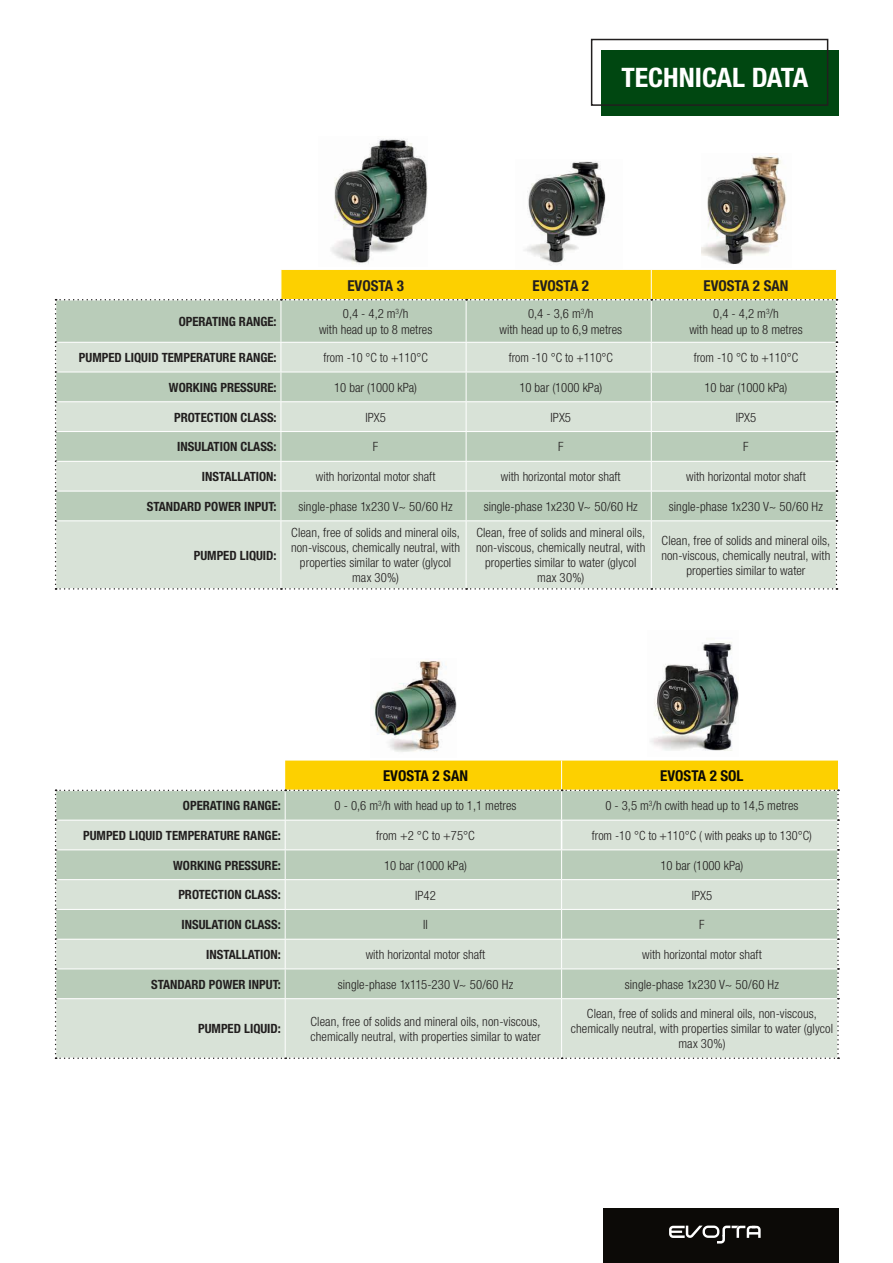
<style>
.page{position:relative;width:893px;height:1263px;background:#fff}
.page>*{position:absolute;margin:0;border:0;box-sizing:border-box;transform-origin:0 0}
.t1{font:700 condensed 26.85px "Helvetica Neue LT";color:#fff;scale:1.04 1}
.t2{font:700 condensed 15px "Helvetica Neue LT";color:#221f1f}
.t3{font:700 condensed 15px "Helvetica Neue LT";color:#0c0a07}
.t4{font:300 condensed 12.75px/15px "Helvetica Neue LT";letter-spacing:.005em;color:#221f1f;text-align:center}
.t5{font:700 condensed 12.75px "Helvetica Neue LT";color:#221f1f}
</style>
<div class="page">
<div style="left:603px;top:1209px;width:236px;height:54px;background:#0c0a07"></div>
<svg style="left:669px;top:1225px;width:92px;height:18px"></svg>
<div style="left:601px;top:50px;width:237px;height:66px;background:#004711"></div>
<div style="left:591px;top:39px;width:237px;height:67px;border:2px solid #221f1f"></div>
<svg style="left:466px;top:269px;width:370px;height:1px"></svg>
<svg style="left:55px;top:270px;width:782px;height:320px;background:#d0d9bf"></svg>
<img style="left:524px;top:161px;width:82px;height:103px">
<img style="left:701px;top:155px;width:85px;height:110px">
<img style="left:331px;top:139px;width:96px;height:125px">
<svg style="left:55px;top:760px;width:784px;height:299px;background:#d0d9bf"></svg>
<img style="left:650px;top:642px;width:89px;height:109px">
<img style="left:371px;top:660px;width:86px;height:92px">
<h1 class="t1" style="left:621px;top:63px;width:181px">TECHNICAL DATA</h1>
<p class="t2" style="left:347px;top:277px;width:58px">EVOSTA 3</p>
<p class="t2" style="left:532px;top:277px;width:58px">EVOSTA 2</p>
<p class="t2" style="left:703px;top:277px;width:86px">EVOSTA 2 SAN</p>
<p class="t5" style="left:179px;top:314px;width:99px">OPERATING RANGE:</p>
<p class="t4" style="left:319px;top:307px;width:115px;line-height:15.8px">0,4 - 4,2 m<sup>3</sup>/h<br>with head up to 8 metres</p>
<p class="t4" style="left:500px;top:307px;width:124px;line-height:15.8px">0,4 - 3,6 m<sup>3</sup>/h<br>with head up to 6,9 metres</p>
<p class="t4" style="left:689px;top:307px;width:115px;line-height:15.8px">0,4 - 4,2 m<sup>3</sup>/h<br>with head up to 8 metres</p>
<p class="t5" style="left:79px;top:351px;width:199px">PUMPED LIQUID TEMPERATURE RANGE:</p>
<p class="t4" style="left:324px;top:351px;width:106px">from -10 °C to +110°C</p>
<p class="t4" style="left:509px;top:351px;width:106px">from -10 °C to +110°C</p>
<p class="t4" style="left:694px;top:351px;width:106px">from -10 °C to +110°C</p>
<p class="t5" style="left:169px;top:380px;width:109px">WORKING PRESSURE:</p>
<p class="t4" style="left:334px;top:381px;width:84px">10 bar (1000 kPa)</p>
<p class="t4" style="left:519px;top:381px;width:84px">10 bar (1000 kPa)</p>
<p class="t4" style="left:704px;top:381px;width:84px">10 bar (1000 kPa)</p>
<p class="t5" style="left:174px;top:410px;width:104px">PROTECTION CLASS:</p>
<p class="t4" style="left:365px;top:411px;width:22px">IPX5</p>
<p class="t4" style="left:551px;top:411px;width:22px">IPX5</p>
<p class="t4" style="left:736px;top:411px;width:22px">IPX5</p>
<p class="t5" style="left:177px;top:440px;width:101px">INSULATION CLASS:</p>
<p class="t4" style="left:373px;top:440px;width:7px">F</p>
<p class="t4" style="left:558px;top:440px;width:7px">F</p>
<p class="t4" style="left:743px;top:440px;width:7px">F</p>
<p class="t5" style="left:202px;top:470px;width:76px">INSTALLATION:</p>
<p class="t4" style="left:316px;top:470px;width:121px">with horizontal motor shaft</p>
<p class="t4" style="left:501px;top:470px;width:121px">with horizontal motor shaft</p>
<p class="t4" style="left:686px;top:470px;width:121px">with horizontal motor shaft</p>
<p class="t5" style="left:147px;top:499px;width:131px">STANDARD POWER INPUT:</p>
<p class="t4" style="left:299px;top:500px;width:156px">single-phase 1x230 V~ 50/60 Hz</p>
<p class="t4" style="left:484px;top:500px;width:156px">single-phase 1x230 V~ 50/60 Hz</p>
<p class="t4" style="left:669px;top:500px;width:156px">single-phase 1x230 V~ 50/60 Hz</p>
<p class="t5" style="left:194px;top:548px;width:84px">PUMPED LIQUID:</p>
<p class="t4" style="left:291px;top:526px;width:171px">Clean, free of solids and mineral oils, non-viscous, chemically neutral, with properties similar to water (glycol max 30%)</p>
<p class="t4" style="left:476px;top:526px;width:171px">Clean, free of solids and mineral oils, non-viscous, chemically neutral, with properties similar to water (glycol max 30%)</p>
<p class="t4" style="left:661px;top:534px;width:171px">Clean, free of solids and mineral oils, non-viscous, chemically neutral, with properties similar to water</p>
<p class="t3" style="left:383px;top:768px;width:86px">EVOSTA 2 SAN</p>
<p class="t3" style="left:660px;top:768px;width:85px">EVOSTA 2 SOL</p>
<p class="t5" style="left:183px;top:799px;width:99px">OPERATING RANGE:</p>
<p class="t4" style="left:335px;top:799px;width:183px">0 - 0,6 m<sup>3</sup>/h with head up to 1,1 metres</p>
<p class="t4" style="left:605px;top:799px;width:195px">0 - 3,5 m<sup>3</sup>/h cwith head up to 14,5 metres</p>
<p class="t5" style="left:83px;top:828px;width:199px">PUMPED LIQUID TEMPERATURE RANGE:</p>
<p class="t4" style="left:376px;top:829px;width:100px">from +2 °C to +75°C</p>
<p class="t4" style="left:592px;top:829px;width:221px">from -10 °C to +110°C ( with peaks up to 130°C)</p>
<p class="t5" style="left:173px;top:858px;width:109px">WORKING PRESSURE:</p>
<p class="t4" style="left:384px;top:859px;width:84px">10 bar (1000 kPa)</p>
<p class="t4" style="left:660px;top:859px;width:84px">10 bar (1000 kPa)</p>
<p class="t5" style="left:178px;top:888px;width:104px">PROTECTION CLASS:</p>
<p class="t4" style="left:415px;top:888px;width:22px">IP42</p>
<p class="t4" style="left:692px;top:888px;width:22px">IPX5</p>
<p class="t5" style="left:182px;top:918px;width:101px">INSULATION CLASS:</p>
<p class="t4" style="left:423px;top:918px;width:6px">II</p>
<p class="t4" style="left:699px;top:918px;width:7px">F</p>
<p class="t5" style="left:206px;top:947px;width:76px">INSTALLATION:</p>
<p class="t4" style="left:366px;top:948px;width:121px">with horizontal motor shaft</p>
<p class="t4" style="left:642px;top:948px;width:121px">with horizontal motor shaft</p>
<p class="t5" style="left:151px;top:977px;width:131px">STANDARD POWER INPUT:</p>
<p class="t4" style="left:338px;top:978px;width:177px">single-phase 1x115-230 V~ 50/60 Hz</p>
<p class="t4" style="left:625px;top:978px;width:156px">single-phase 1x230 V~ 50/60 Hz</p>
<p class="t5" style="left:198px;top:1022px;width:84px">PUMPED LIQUID:</p>
<p class="t4" style="left:310px;top:1015px;width:232px;text-align:left">Clean, free of solids and mineral oils, non-viscous, chemically neutral, with properties similar to water</p>
<p class="t4" style="left:571px;top:1007px;width:264px">Clean, free of solids and mineral oils, non-viscous, chemically neutral, with properties similar to water (glycol max 30%)</p>
</div>
